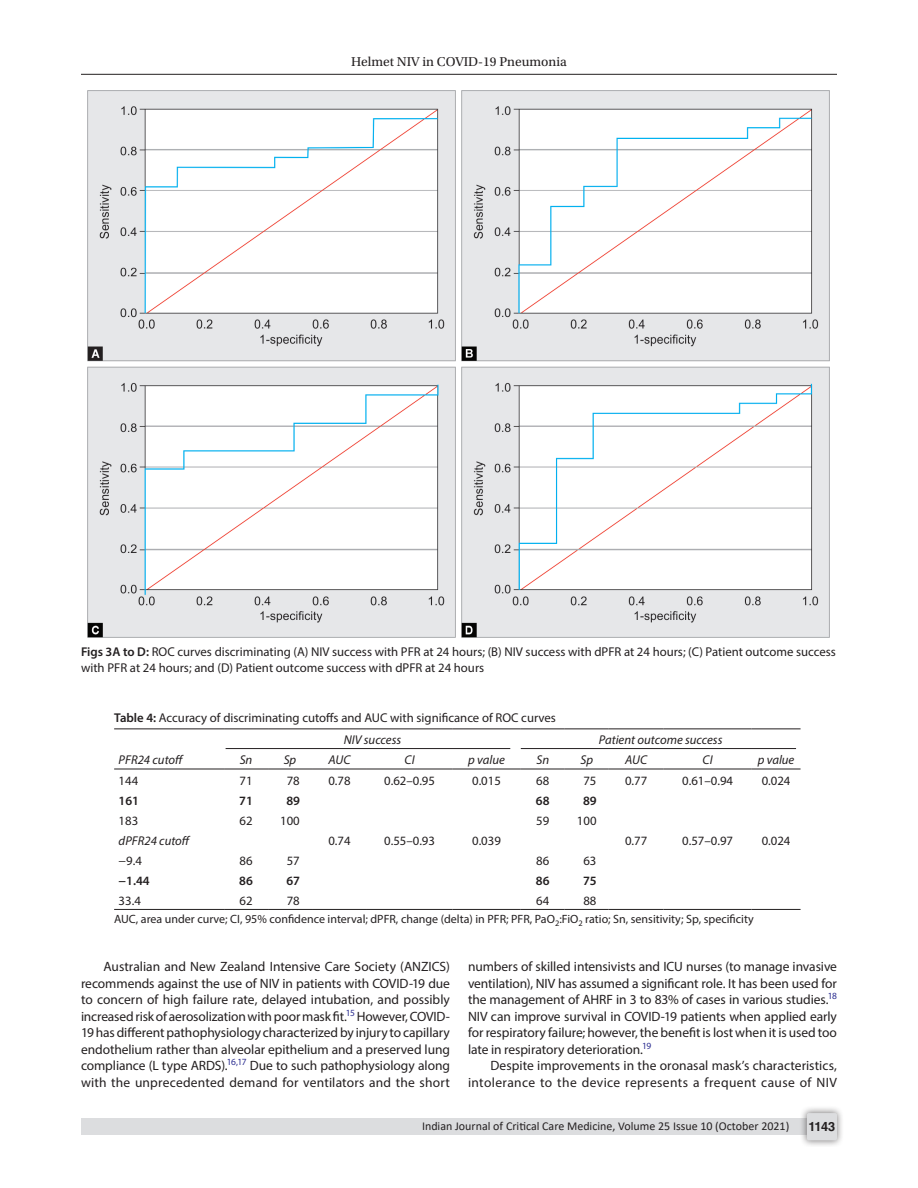
<style>
.page{position:relative;width:918px;height:1188px;background:#fff}
.page>*{position:absolute;margin:0;border:0;box-sizing:border-box;transform-origin:0 0}
.Para-Indent{font:13.5px/16.5px "Myriad Pro";letter-spacing:.01em;color:#231f20;text-align:justify}
.t1{font:13.5px "Utopia Std";color:#231f20}
.FigCaption{font:12.75px/15.3px "Myriad Pro";color:#231f20}
.TableBody{font:12.75px "Myriad Pro";color:#231f20}
.TableHeader{font:italic 12.75px "Myriad Pro";color:#231f20}
.TableCaption{font:12.75px "Myriad Pro";color:#231f20}
.TableBody-2{font:600 12.75px "Myriad Pro";color:#231f20}
.TableBody-3{font:italic 12.75px "Myriad Pro";color:#231f20}
.t2{font:700 12.75px "Helvetica LT Std";color:#231f20}
.TableFootNote{font:12px "Myriad Pro";color:#231f20}
.t3{font:12px "Calibri";color:#231f20}
.s1{font-weight:600}
</style>
<div class="page">
<hr style="left:81px;top:74px;width:756px;height:1px;background:#231f20">
<div style="left:81px;top:1119px;width:756px;height:16px;background:#dcdddf"></div>
<div style="left:800px;top:1106px;width:44px;height:41px;background:#231f20;opacity:.61"></div>
<div style="left:807px;top:1113px;width:30px;height:27px;background:#dcdddf;border-radius:2px"></div>
<img style="left:87px;top:90px;width:742px;height:548px">
<hr style="left:367px;top:909px;width:85px;height:1px;background:#231f20">
<hr style="left:452px;top:909px;width:69px;height:1px;background:#231f20">
<hr style="left:609px;top:909px;width:55px;height:1px;background:#231f20">
<hr style="left:664px;top:909px;width:88px;height:1px;background:#231f20">
<hr style="left:752px;top:909px;width:49px;height:1px;background:#231f20">
<hr style="left:114px;top:909px;width:110px;height:1px;background:#231f20">
<hr style="left:224px;top:909px;width:44px;height:1px;background:#231f20">
<hr style="left:268px;top:909px;width:44px;height:1px;background:#231f20">
<hr style="left:312px;top:909px;width:55px;height:1px;background:#231f20">
<hr style="left:521px;top:909px;width:44px;height:1px;background:#231f20">
<hr style="left:565px;top:909px;width:44px;height:1px;background:#231f20">
<hr style="left:114px;top:728px;width:110px;height:1px;background:#231f20">
<hr style="left:224px;top:728px;width:44px;height:1px;background:#231f20">
<hr style="left:268px;top:728px;width:44px;height:1px;background:#231f20">
<hr style="left:312px;top:728px;width:55px;height:1px;background:#231f20">
<hr style="left:367px;top:728px;width:85px;height:1px;background:#231f20">
<hr style="left:452px;top:728px;width:69px;height:1px;background:#231f20">
<hr style="left:521px;top:728px;width:44px;height:1px;background:#231f20">
<hr style="left:565px;top:728px;width:44px;height:1px;background:#231f20">
<hr style="left:609px;top:728px;width:55px;height:1px;background:#231f20">
<hr style="left:664px;top:728px;width:88px;height:1px;background:#231f20">
<hr style="left:752px;top:728px;width:49px;height:1px;background:#231f20">
<hr style="left:114px;top:769px;width:110px;height:1px;background:#231f20">
<hr style="left:224px;top:769px;width:44px;height:1px;background:#231f20">
<hr style="left:268px;top:769px;width:44px;height:1px;background:#231f20">
<hr style="left:312px;top:769px;width:55px;height:1px;background:#231f20">
<hr style="left:367px;top:769px;width:85px;height:1px;background:#231f20">
<hr style="left:452px;top:769px;width:69px;height:1px;background:#231f20">
<hr style="left:521px;top:769px;width:44px;height:1px;background:#231f20">
<hr style="left:565px;top:769px;width:44px;height:1px;background:#231f20">
<hr style="left:609px;top:769px;width:55px;height:1px;background:#231f20">
<hr style="left:664px;top:769px;width:88px;height:1px;background:#231f20">
<hr style="left:752px;top:769px;width:49px;height:1px;background:#231f20">
<hr style="left:226px;top:748px;width:284px;height:1px;background:#231f20">
<hr style="left:521px;top:748px;width:275px;height:1px;background:#231f20">
<p class="t1" style="left:351px;top:55px;width:217px">Helmet NIV in COVID-19 Pneumonia</p>
<p class="FigCaption" style="left:81px;top:644px;width:756px"><span class="s1">Figs 3A to D:</span> ROC curves discriminating (A) NIV success with PFR at 24 hours; (B) NIV success with dPFR at 24 hours; (C) Patient outcome success with PFR at 24 hours; and (D) Patient outcome success with dPFR at 24 hours</p>
<p class="TableCaption" style="left:114px;top:710px;width:443px"><span class="s1">Table 4:</span> Accuracy of discriminating cutoffs and AUC with significance of ROC curves</p>
<p class="TableHeader" style="left:119px;top:752px;width:67px">PFR24 cutoff</p>
<p class="TableHeader" style="left:344px;top:732px;width:59px">NIV success</p>
<p class="TableHeader" style="left:599px;top:732px;width:125px">Patient outcome success</p>
<p class="TableHeader" style="left:240px;top:752px;width:14px">Sn</p>
<p class="TableHeader" style="left:284px;top:752px;width:14px">Sp</p>
<p class="TableHeader" style="left:329px;top:752px;width:23px">AUC</p>
<p class="TableHeader" style="left:405px;top:752px;width:12px">CI</p>
<p class="TableHeader" style="left:468px;top:752px;width:38px">p value</p>
<p class="TableHeader" style="left:536px;top:752px;width:14px">Sn</p>
<p class="TableHeader" style="left:580px;top:752px;width:14px">Sp</p>
<p class="TableHeader" style="left:625px;top:752px;width:23px">AUC</p>
<p class="TableHeader" style="left:703px;top:752px;width:12px">CI</p>
<p class="TableHeader" style="left:758px;top:752px;width:38px">p value</p>
<p class="TableBody" style="left:119px;top:772px;width:21px">144</p>
<p class="TableBody" style="left:240px;top:772px;width:15px">71</p>
<p class="TableBody" style="left:287px;top:772px;width:15px">78</p>
<p class="TableBody" style="left:328px;top:772px;width:24px">0.78</p>
<p class="TableBody" style="left:384px;top:772px;width:52px">0.62–0.95</p>
<p class="TableBody" style="left:472px;top:772px;width:30px">0.015</p>
<p class="TableBody" style="left:536px;top:772px;width:15px">68</p>
<p class="TableBody" style="left:583px;top:772px;width:15px">75</p>
<p class="TableBody" style="left:625px;top:772px;width:24px">0.77</p>
<p class="TableBody" style="left:682px;top:772px;width:52px">0.61–0.94</p>
<p class="TableBody" style="left:762px;top:772px;width:30px">0.024</p>
<p class="TableBody-2" style="left:119px;top:792px;width:22px">161</p>
<p class="TableBody-2" style="left:239px;top:792px;width:15px">71</p>
<p class="TableBody-2" style="left:286px;top:792px;width:15px">89</p>
<p class="TableBody-2" style="left:536px;top:792px;width:15px">68</p>
<p class="TableBody-2" style="left:583px;top:792px;width:15px">89</p>
<p class="TableBody" style="left:119px;top:813px;width:21px">183</p>
<p class="TableBody" style="left:240px;top:813px;width:15px">62</p>
<p class="TableBody" style="left:280px;top:813px;width:21px">100</p>
<p class="TableBody" style="left:536px;top:813px;width:15px">59</p>
<p class="TableBody" style="left:577px;top:813px;width:21px">100</p>
<p class="TableBody-3" style="left:119px;top:833px;width:73px">dPFR24 cutoff</p>
<p class="TableBody" style="left:328px;top:833px;width:24px">0.74</p>
<p class="TableBody" style="left:384px;top:833px;width:52px">0.55–0.93</p>
<p class="TableBody" style="left:472px;top:833px;width:30px">0.039</p>
<p class="TableBody" style="left:625px;top:833px;width:24px">0.77</p>
<p class="TableBody" style="left:682px;top:833px;width:52px">0.57–0.97</p>
<p class="TableBody" style="left:762px;top:833px;width:30px">0.024</p>
<p class="TableBody" style="left:119px;top:853px;width:25px">−9.4</p>
<p class="TableBody" style="left:240px;top:853px;width:15px">86</p>
<p class="TableBody" style="left:287px;top:853px;width:15px">57</p>
<p class="TableBody" style="left:536px;top:853px;width:15px">86</p>
<p class="TableBody" style="left:583px;top:853px;width:15px">63</p>
<p class="TableBody-2" style="left:119px;top:872px;width:33px">−1.44</p>
<p class="TableBody-2" style="left:239px;top:872px;width:15px">86</p>
<p class="TableBody-2" style="left:286px;top:872px;width:15px">67</p>
<p class="TableBody-2" style="left:536px;top:872px;width:15px">86</p>
<p class="TableBody-2" style="left:583px;top:872px;width:15px">75</p>
<p class="TableBody" style="left:119px;top:893px;width:24px">33.4</p>
<p class="TableBody" style="left:240px;top:893px;width:15px">62</p>
<p class="TableBody" style="left:287px;top:893px;width:15px">78</p>
<p class="TableBody" style="left:536px;top:893px;width:15px">64</p>
<p class="TableBody" style="left:583px;top:893px;width:15px">88</p>
<p class="TableFootNote" style="left:114px;top:911px;width:641px">AUC, area under curve; CI, 95% confidence interval; dPFR, change (delta) in PFR; PFR, PaO<sub>2</sub>:FiO<sub>2</sub> ratio; Sn, sensitivity; Sp, specificity</p>
<p class="Para-Indent" style="left:81px;top:958px;width:371px;text-indent:22px">Australian and New Zealand Intensive Care Society (ANZICS) recommends against the use of NIV in patients with COVID-19 due to concern of high failure rate, delayed intubation, and possibly increased risk of aerosolization with poor mask fit.<sup>15</sup> However, COVID-19 has different pathophysiology characterized by injury to capillary endothelium rather than alveolar epithelium and a preserved lung compliance (L type ARDS).<sup>16,17</sup> Due to such pathophysiology along with the unprecedented demand for ventilators and the short</p>
<p class="Para-Indent" style="left:468px;top:958px;width:371px">numbers of skilled intensivists and ICU nurses (to manage invasive ventilation), NIV has assumed a significant role. It has been used for the management of AHRF in 3 to 83% of cases in various studies.<sup>18<br></sup>NIV can improve survival in COVID-19 patients when applied early for respiratory failure; however, the benefit is lost when it is used too late in respiratory deterioration.<sup>19</sup></p>
<p class="Para-Indent" style="left:468px;top:1057px;width:370px;text-align:right">Despite improvements in the oronasal mask’s characteristics, intolerance to the device represents a frequent cause of NIV</p>
<p class="t3" style="left:422px;top:1117px;width:369px">Indian Journal of Critical Care Medicine, Volume 25 Issue 10 (October 2021)</p>
<p class="t2" style="left:809px;top:1119px;width:28px">1143</p>
</div>
